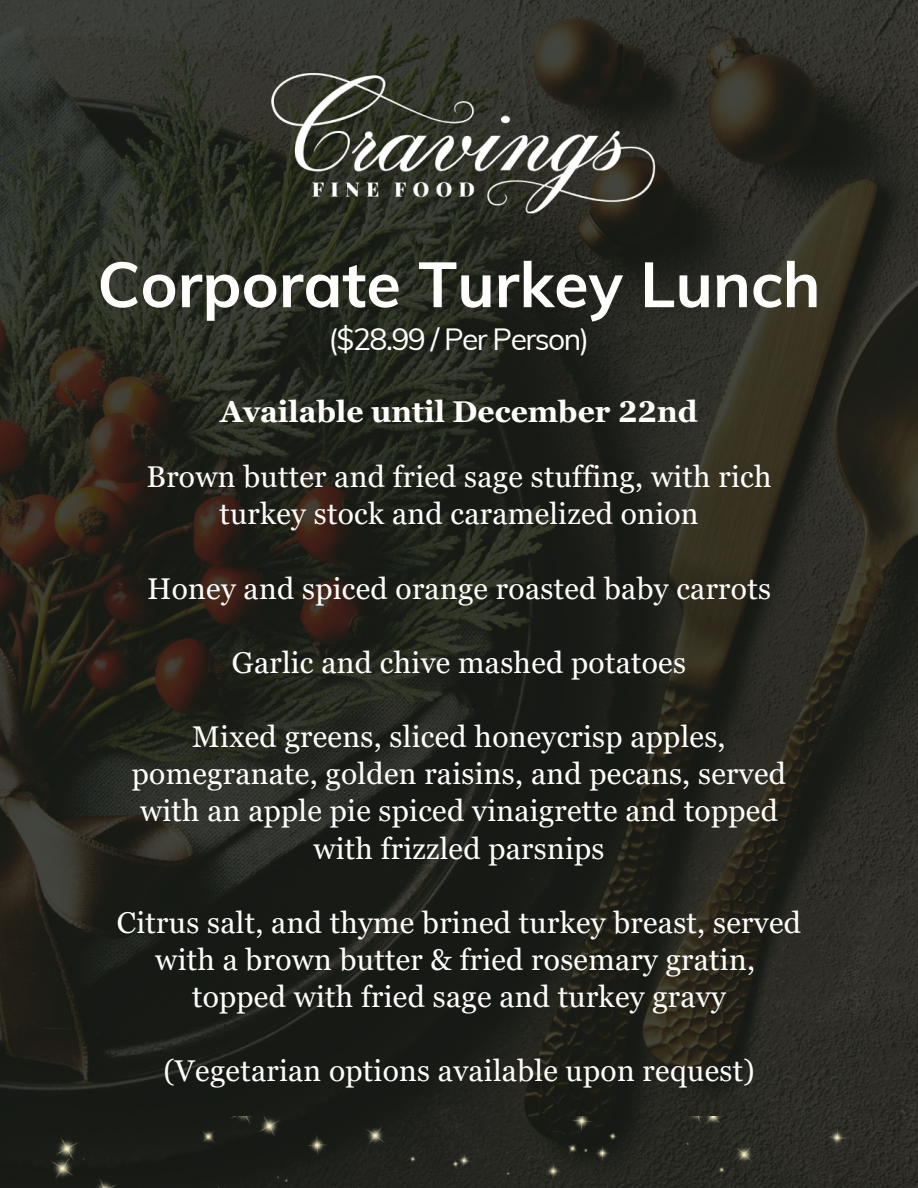
<style>
.page{position:relative;width:918px;height:1188px;background:#fff}
.page>*{position:absolute;margin:0;border:0;box-sizing:border-box;transform-origin:0 0}
.t1{font:700 63px "Muli";color:#fffefc}
.t2{font:30px/37.2px "Georgia Pro";letter-spacing:.01em;color:#fffefc;text-align:center}
.t3{font:700 30px "Georgia Pro";color:#fffefc}
.t4{font:30px "Muli";letter-spacing:-.05em;color:#fffefc}
</style>
<div class="page">
<img style="left:0;top:0;width:918px;height:1117px">
<img style="left:0;top:1117px;width:918px;height:71px">
<img style="left:202px;top:14px;width:514px;height:260px">
<h1 class="t1" style="left:97px;top:244px;width:725px">Corporate Turkey Lunch</h1>
<p class="t4" style="left:329px;top:320px;width:262px">($28.99 / Per Person)</p>
<p class="t3" style="left:220px;top:394px;width:479px">Available until December 22nd</p>
<p class="t2" style="left:146px;top:458px;width:627px">Brown butter and fried sage stuffing, with rich turkey stock and caramelized onion</p>
<p class="t2" style="left:147px;top:570px;width:625px">Honey and spiced orange roasted baby carrots</p>
<p class="t2" style="left:232px;top:644px;width:456px">Garlic and chive mashed potatoes</p>
<p class="t2" style="left:132px;top:718px;width:656px">Mixed greens, sliced honeycrisp apples, pomegranate, golden raisins, and pecans, served with an apple pie spiced vinaigrette and topped with frizzled parsnips</p>
<p class="t2" style="left:117px;top:904px;width:686px">Citrus salt, and thyme brined turkey breast, served with a brown butter &amp; fried rosemary gratin, topped with fried sage and turkey gravy</p>
<p class="t2" style="left:163px;top:1052px;width:593px">(Vegetarian options available upon request)</p>
</div>
